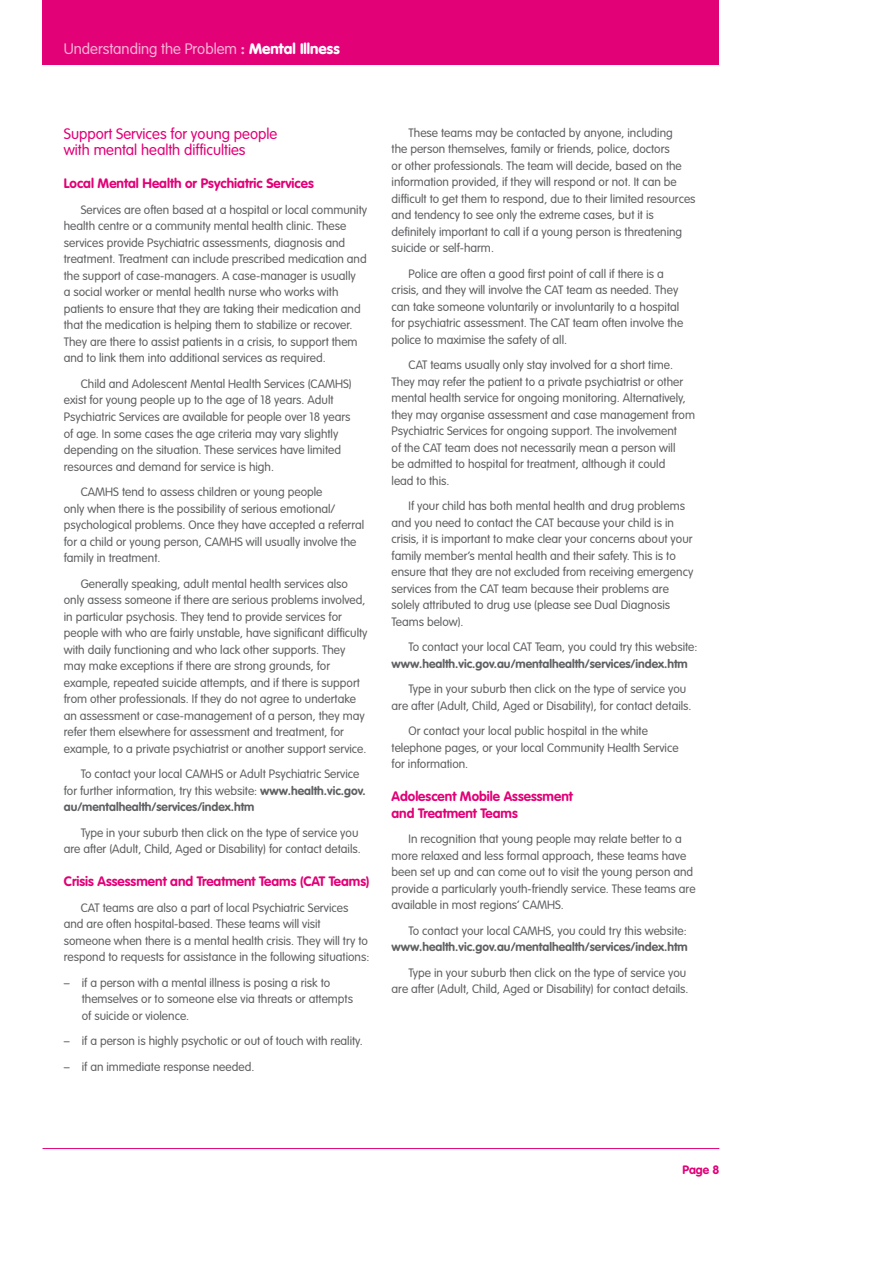
<style>
.page{position:relative;width:893px;height:1263px;background:#fff}
.page>*{position:absolute;margin:0;border:0;box-sizing:border-box;transform-origin:0 0}
.t1{font:300 15px/16.5px "VAG Rounded";color:#e20177}
.t2{font:300 15px "VAG Rounded";color:#f6b3d6}
.t3{font:700 13.5px/16.5px "VAG Rounded";color:#e20177}
.t4{font:300 12px/16.5px "VAG Rounded";color:#5f6062}
.t5{font:700 12px "VAG Rounded";color:#5f6062}
.t6{font:700 12px "VAG Rounded";color:#e20177}
.s1{font-weight:900}
.s2{font-weight:900;color:#fff}
.s3{font-weight:700}
</style>
<div class="page">
<div style="left:43px;top:0;width:676px;height:65px;background:#e20177"></div>
<hr style="left:43px;top:1148px;width:676px;height:1px;background:#e20177">
<p class="t2" style="left:64px;top:40px;width:277px">Understanding the Problem <span class="s1">:</span> <span class="s2">Mental Illness</span></p>
<p class="t1" style="left:64px;top:126px;width:215px">Support Services for young people with mental health difficulties</p>
<p class="t3" style="left:64px;top:176px;width:252px">Local Mental Health or Psychiatric Services</p>
<p class="t4" style="left:64px;top:202px;width:305px;text-indent:17px">Services are often based at a hospital or local community health centre or a community mental health clinic. These services provide Psychiatric assessments, diagnosis and treatment. Treatment can include prescribed medication and the support of case-managers. A case-manager is usually<br>a social worker or mental health nurse who works with patients to ensure that they are taking their medication and that the medication is helping them to stabilize or recover.<br>They are there to assist patients in a crisis, to support them and to link them into additional services as required.</p>
<p class="t4" style="left:64px;top:376px;width:289px;text-indent:17px">Child and Adolescent Mental Health Services (CAMHS) exist for young people up to the age of 18 years. Adult Psychiatric Services are available for people over 18 years of age. In some cases the age criteria may vary slightly depending on the situation. These services have limited resources and demand for service is high.</p>
<p class="t4" style="left:64px;top:484px;width:302px;text-indent:17px">CAMHS tend to assess children or young people<br>only when there is the possibility of serious emotional/ psychological problems. Once they have accepted a referral for a child or young person, CAMHS will usually involve the family in treatment.</p>
<p class="t4" style="left:64px;top:575px;width:305px;text-indent:17px">Generally speaking, adult mental health services also only assess someone if there are serious problems involved, in particular psychosis. They tend to provide services for people with who are fairly unstable, have significant difficulty with daily functioning and who lack other supports. They may make exceptions if there are strong grounds, for example, repeated suicide attempts, and if there is support from other professionals. If they do not agree to undertake an assessment or case-management of a person, they may refer them elsewhere for assessment and treatment, for example, to a private psychiatrist or another support service.</p>
<p class="t4" style="left:64px;top:766px;width:303px;text-indent:17px">To contact your local CAMHS or Adult Psychiatric Service for further information, try this website: <span class="s3">www.health.vic.gov. au/mentalhealth/services/index.htm</span></p>
<p class="t4" style="left:64px;top:824px;width:298px;text-align:right">Type in your suburb then click on the type of service you are after (Adult, Child, Aged or Disability) for contact details.</p>
<p class="t3" style="left:64px;top:873px;width:307px">Crisis Assessment and Treatment Teams (CAT Teams)</p>
<p class="t4" style="left:64px;top:899px;width:307px;text-indent:17px">CAT teams are also a part of local Psychiatric Services and are often hospital-based. These teams will visit someone when there is a mental health crisis. They will try to respond to requests for assistance in the following situations:</p>
<p class="t4" style="left:82px;top:974px;width:273px">if a person with a mental illness is posing a risk to themselves or to someone else via threats or attempts of suicide or violence.</p>
<p class="t4" style="left:82px;top:1028px;width:282px;line-height:25.5px">if a person is highly psychotic or out of touch with reality. if an immediate response needed.</p>
<p class="t4" style="left:64px;top:974px;width:7px">–</p>
<p class="t4" style="left:64px;top:1028px;width:7px;line-height:25.5px">– –</p>
<p class="t4" style="left:392px;top:125px;width:306px;text-indent:17px">These teams may be contacted by anyone, including<br>the person themselves, family or friends, police, doctors<br>or other professionals. The team will decide, based on the information provided, if they will respond or not. It can be difficult to get them to respond, due to their limited resources and tendency to see only the extreme cases, but it is definitely important to call if a young person is threatening suicide or self-harm.</p>
<p class="t4" style="left:392px;top:266px;width:293px;text-indent:17px">Police are often a good first point of call if there is a crisis, and they will involve the CAT team as needed. They can take someone voluntarily or involuntarily to a hospital for psychiatric assessment. The CAT team often involve the police to maximise the safety of all.</p>
<p class="t4" style="left:392px;top:357px;width:305px;text-indent:17px">CAT teams usually only stay involved for a short time.<br>They may refer the patient to a private psychiatrist or other mental health service for ongoing monitoring. Alternatively, they may organise assessment and case management from Psychiatric Services for ongoing support. The involvement<br>of the CAT team does not necessarily mean a person will<br>be admitted to hospital for treatment, although it could<br>lead to this.</p>
<p class="t4" style="left:392px;top:498px;width:303px;text-indent:17px">If your child has both mental health and drug problems and you need to contact the CAT because your child is in crisis, it is important to make clear your concerns about your family member’s mental health and their safety. This is to ensure that they are not excluded from receiving emergency services from the CAT team because their problems are solely attributed to drug use (please see Dual Diagnosis Teams below).</p>
<p class="t4" style="left:409px;top:639px;width:290px">To contact your local CAT Team, you could try this website:</p>
<p class="t5" style="left:392px;top:656px;width:298px">www.health.vic.gov.au/mentalhealth/services/index.htm</p>
<p class="t4" style="left:392px;top:681px;width:301px;text-indent:17px">Type in your suburb then click on the type of service you are after (Adult, Child, Aged or Disability), for contact details.</p>
<p class="t4" style="left:392px;top:723px;width:288px;text-indent:17px">Or contact your local public hospital in the white telephone pages, or your local Community Health Service for information.</p>
<p class="t3" style="left:392px;top:789px;width:183px">Adolescent Mobile Assessment and Treatment Teams</p>
<p class="t4" style="left:392px;top:831px;width:306px;text-indent:17px">In recognition that young people may relate better to a more relaxed and less formal approach, these teams have been set up and can come out to visit the young person and provide a particularly youth-friendly service. These teams are available in most regions’ CAMHS.</p>
<p class="t4" style="left:409px;top:923px;width:280px">To contact your local CAMHS, you could try this website:</p>
<p class="t5" style="left:392px;top:940px;width:298px">www.health.vic.gov.au/mentalhealth/services/index.htm</p>
<p class="t4" style="left:392px;top:965px;width:298px;text-align:right">Type in your suburb then click on the type of service you are after (Adult, Child, Aged or Disability) for contact details.</p>
<p class="t6" style="left:682px;top:1163px;width:38px">Page 8</p>
</div>
